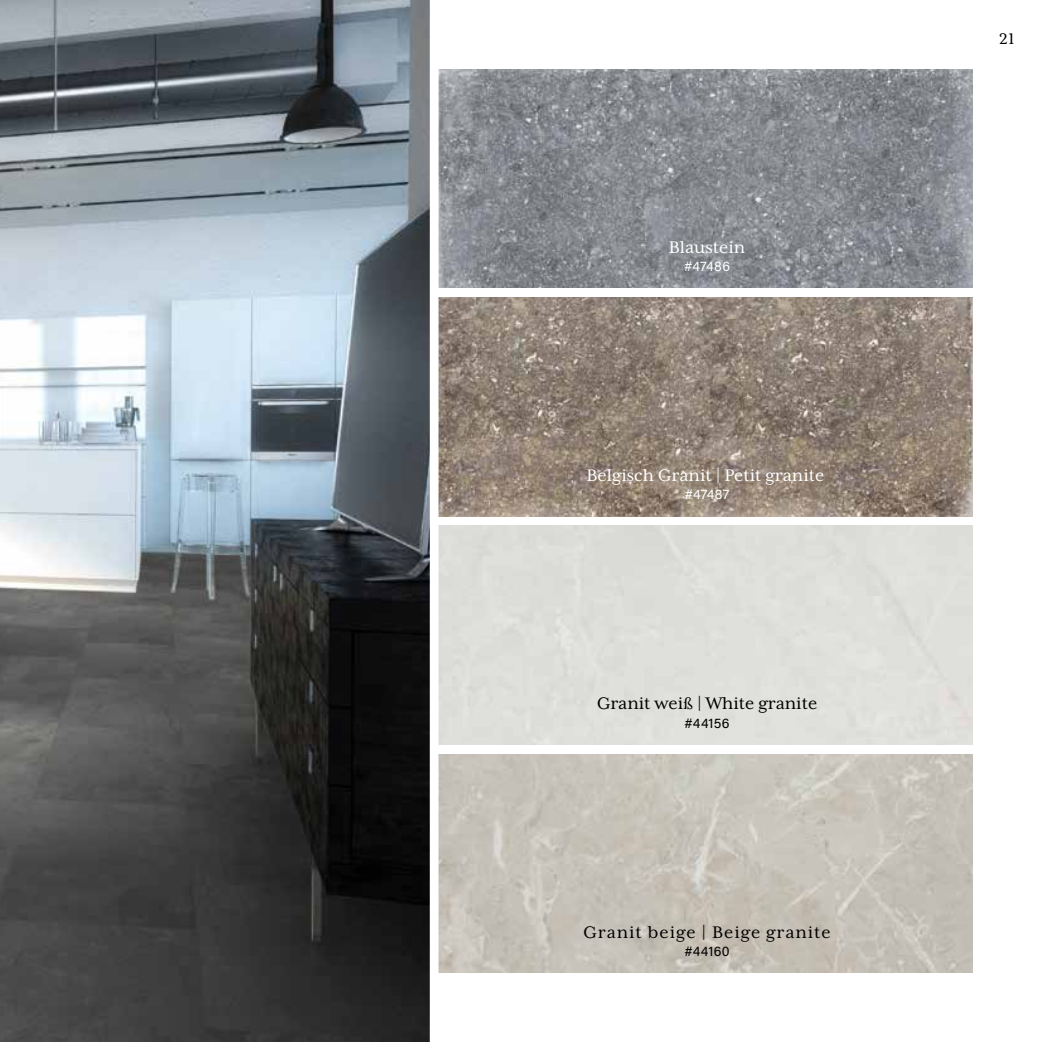
<style>
.page{position:relative;width:1042px;height:1042px;background:#fff}
.page>*{position:absolute;margin:0;border:0;box-sizing:border-box;transform-origin:0 0}
.t1{font:19.25px "Mrs Eaves XL Serif OT";color:#fff}
.t2{font:19.25px "Mrs Eaves XL Serif OT";letter-spacing:.045em;color:#000}
.t3{font:19.25px "Mrs Eaves XL Serif OT";color:#000}
.t4{font:17.5px "Mrs Eaves XL Serif OT";color:#000}
.t5{font:14px "Acumin Pro";letter-spacing:.01em;color:#fff}
.t6{font:14px "Acumin Pro";letter-spacing:.02em;color:#000}
</style>
<div class="page">
<img style="left:0;top:0;width:430px;height:1042px">
<img style="left:438px;top:298px;width:534px;height:218px">
<img style="left:438px;top:69px;width:534px;height:219px">
<img style="left:438px;top:754px;width:534px;height:218px">
<p class="t1" style="left:669px;top:237px;width:78px">Blaustein</p>
<p class="t5" style="left:684px;top:256px;width:47px">#47486</p>
<p class="t1" style="left:586px;top:466px;width:239px">Belgisch Granit | Petit granite</p>
<p class="t5" style="left:684px;top:485px;width:46px">#47487</p>
<p class="t3" style="left:597px;top:694px;width:222px">Granit weiß | White granite</p>
<p class="t6" style="left:684px;top:713px;width:46px">#44156</p>
<p class="t2" style="left:583px;top:922px;width:249px">Granit beige | Beige granite</p>
<p class="t6" style="left:684px;top:941px;width:47px">#44160</p>
<p class="t4" style="left:999px;top:30px;width:17px">21</p>
</div>
